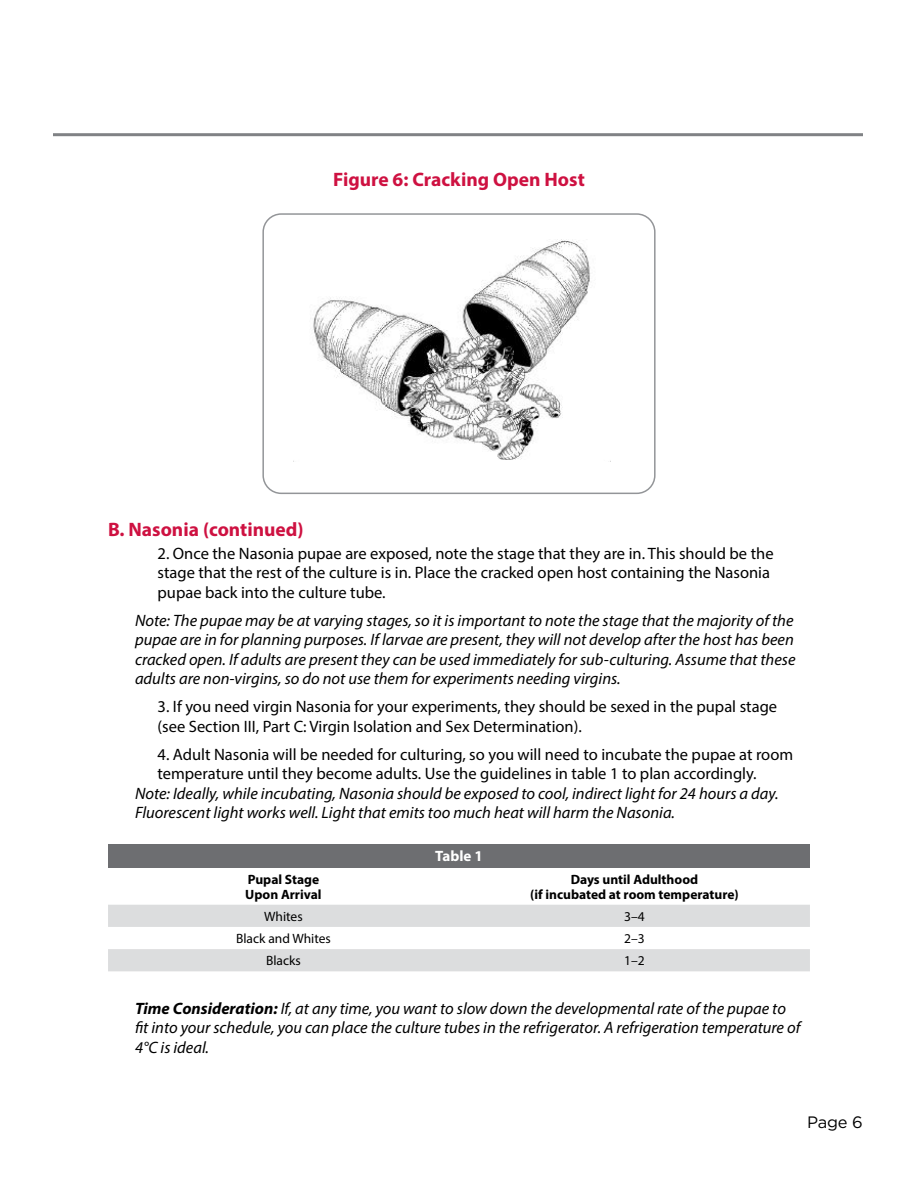
<style>
.page{position:relative;width:918px;height:1188px;background:#fff}
.page>*{position:absolute;margin:0;border:0;box-sizing:border-box;transform-origin:0 0}
.t1{font:700 19.5px "Myriad Pro";color:#ce1141}
.t2{font:italic 16.5px/19.5px "Myriad Pro";color:#000}
.t3{font:16.5px/19.5px "Myriad Pro";color:#000}
.t4{font:16.5px "Gotham";color:#000}
.t5{font:700 15px "Myriad Pro";color:#fff}
.t6{font:700 13.5px/15px "Myriad Pro";color:#000}
.t7{font:13.5px "Myriad Pro";color:#000}
.s1{font-weight:700}
</style>
<div class="page">
<hr style="left:53px;top:133px;width:810px;height:3px;background:#808285">
<div style="left:108px;top:844px;width:702px;height:23px;background:#6d6e71"></div>
<svg style="left:108px;top:905px;width:702px;height:66px;fill:#dcddde"></svg>
<img style="left:313px;top:240px;width:298px;height:222px">
<div style="left:262px;top:213px;width:394px;height:281px;border:2px solid #939598;border-radius:18px"></div>
<p class="t1" style="left:333px;top:167px;width:253px">Figure 6: Cracking Open Host</p>
<p class="t1" style="left:108px;top:517px;width:197px">B. Nasonia (continued)</p>
<p class="t3" style="left:158px;top:543px;width:618px">2. Once the Nasonia pupae are exposed, note the stage that they are in. This should be the stage that the rest of the culture is in. Place the cracked open host containing the Nasonia pupae back into the culture tube.</p>
<p class="t2" style="left:135px;top:610px;width:662px;text-align:justify">Note: The pupae may be at varying stages, so it is important to note the stage that the majority of the pupae are in for planning purposes. If larvae are present, they will not develop after the host has been cracked open. If adults are present they can be used immediately for sub-culturing. Assume that these adults are non-virgins, so do not use them for experiments needing virgins.</p>
<p class="t3" style="left:158px;top:697px;width:621px">3. If you need virgin Nasonia for your experiments, they should be sexed in the pupal stage (see Section III, Part C: Virgin Isolation and Sex Determination).</p>
<p class="t3" style="left:158px;top:744px;width:637px">4. Adult Nasonia will be needed for culturing, so you will need to incubate the pupae at room temperature until they become adults. Use the guidelines in table 1 to plan accordingly.</p>
<p class="t2" style="left:135px;top:783px;width:645px">Note: Ideally, while incubating, Nasonia should be exposed to cool, indirect light for 24 hours a day.<br>Fluorescent light works well. Light that emits too much heat will harm the Nasonia.</p>
<p class="t5" style="left:435px;top:847px;width:49px">Table 1</p>
<p class="t6" style="left:245px;top:871px;width:78px">Pupal Stage<br>Upon Arrival</p>
<p class="t6" style="left:530px;top:871px;width:210px;text-align:center">Days until Adulthood<br>(if incubated at room temperature)</p>
<p class="t7" style="left:264px;top:908px;width:40px">Whites</p>
<p class="t7" style="left:624px;top:908px;width:22px">3–4</p>
<p class="t7" style="left:236px;top:930px;width:96px">Black and Whites</p>
<p class="t7" style="left:624px;top:930px;width:22px">2–3</p>
<p class="t7" style="left:266px;top:952px;width:36px">Blacks</p>
<p class="t7" style="left:624px;top:952px;width:22px">1–2</p>
<p class="t2" style="left:135px;top:998px;width:667px"><span class="s1">Time Consideration:</span> If, at any time, you want to slow down the developmental rate of the pupae to fit into your schedule, you can place the culture tubes in the refrigerator. A refrigeration temperature of<br>4°C is ideal.</p>
<p class="t4" style="left:807px;top:1113px;width:57px">Page 6</p>
</div>
